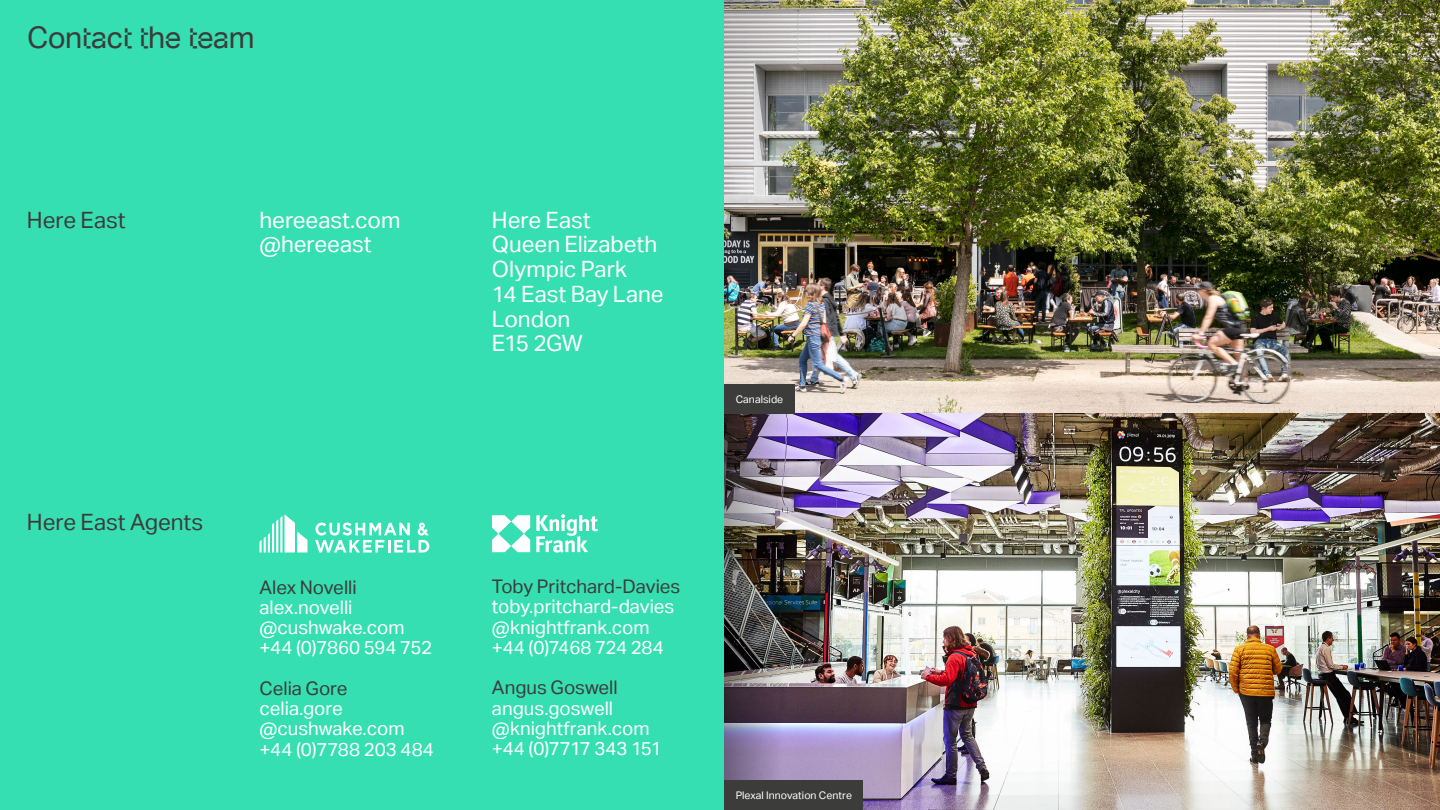
<style>
.page{position:relative;width:1440px;height:810px;background:#fff}
.page>*{position:absolute;margin:0;border:0;box-sizing:border-box;transform-origin:0 0}
.t1{font:30px "Aktiv Grotesk Corp Here East";letter-spacing:-.02em;color:#3c3c3b}
.t2{font:22.5px/24.8px "Aktiv Grotesk";letter-spacing:-.005em;color:#fff}
.t3{font:22.5px "Aktiv Grotesk";color:#3c3c3b}
.t4{font:18.75px/20.2px "Aktiv Grotesk";color:#fff}
.t5{font:18.75px "Aktiv Grotesk";color:#3c3c3b}
.t6{font:10.5px "Aktiv Grotesk";letter-spacing:.005em;color:#fff}
</style>
<div class="page">
<div style="left:0;top:0;width:724px;height:810px;background:#36dfb1"></div>
<svg style="left:259px;top:514px;width:48px;height:38px"></svg>
<svg style="left:315px;top:523px;width:114px;height:29px"></svg>
<svg style="left:492px;top:515px;width:38px;height:37px"></svg>
<svg style="left:536px;top:514px;width:62px;height:39px"></svg>
<img style="left:724px;top:0;width:716px;height:413px">
<img style="left:724px;top:413px;width:716px;height:397px">
<div style="left:724px;top:384px;width:71px;height:30px;background:#3c3c3b"></div>
<div style="left:724px;top:780px;width:139px;height:30px;background:#3c3c3b"></div>
<h1 class="t1" style="left:27px;top:20px;width:229px">Contact the team</h1>
<p class="t3" style="left:27px;top:206px;width:100px">Here East</p>
<p class="t2" style="left:259px;top:207px;width:142px">hereeast.com @hereeast</p>
<p class="t2" style="left:492px;top:207px;width:173px">Here East<br>Queen Elizabeth<br>Olympic Park<br>14 East Bay Lane<br>London<br>E15 2GW</p>
<p class="t3" style="left:27px;top:509px;width:178px">Here East Agents</p>
<p class="t5" style="left:259px;top:576px;width:99px">Alex Novelli</p>
<p class="t4" style="left:259px;top:597px;width:174px">alex.novelli @cushwake.com +44 (0)7860 594 752</p>
<p class="t5" style="left:259px;top:677px;width:90px">Celia Gore</p>
<p class="t4" style="left:259px;top:698px;width:176px">celia.gore @cushwake.com +44 (0)7788 203 484</p>
<p class="t5" style="left:492px;top:576px;width:190px">Toby Pritchard-Davies</p>
<p class="t4" style="left:492px;top:597px;width:184px">toby.pritchard-davies @knightfrank.com +44 (0)7468 724 284</p>
<p class="t5" style="left:492px;top:677px;width:127px">Angus Goswell</p>
<p class="t4" style="left:492px;top:698px;width:171px">angus.goswell @knightfrank.com +44 (0)7717 343 151</p>
<p class="t6" style="left:736px;top:393px;width:49px">Canalside</p>
<p class="t6" style="left:736px;top:789px;width:118px">Plexal Innovation Centre</p>
</div>
